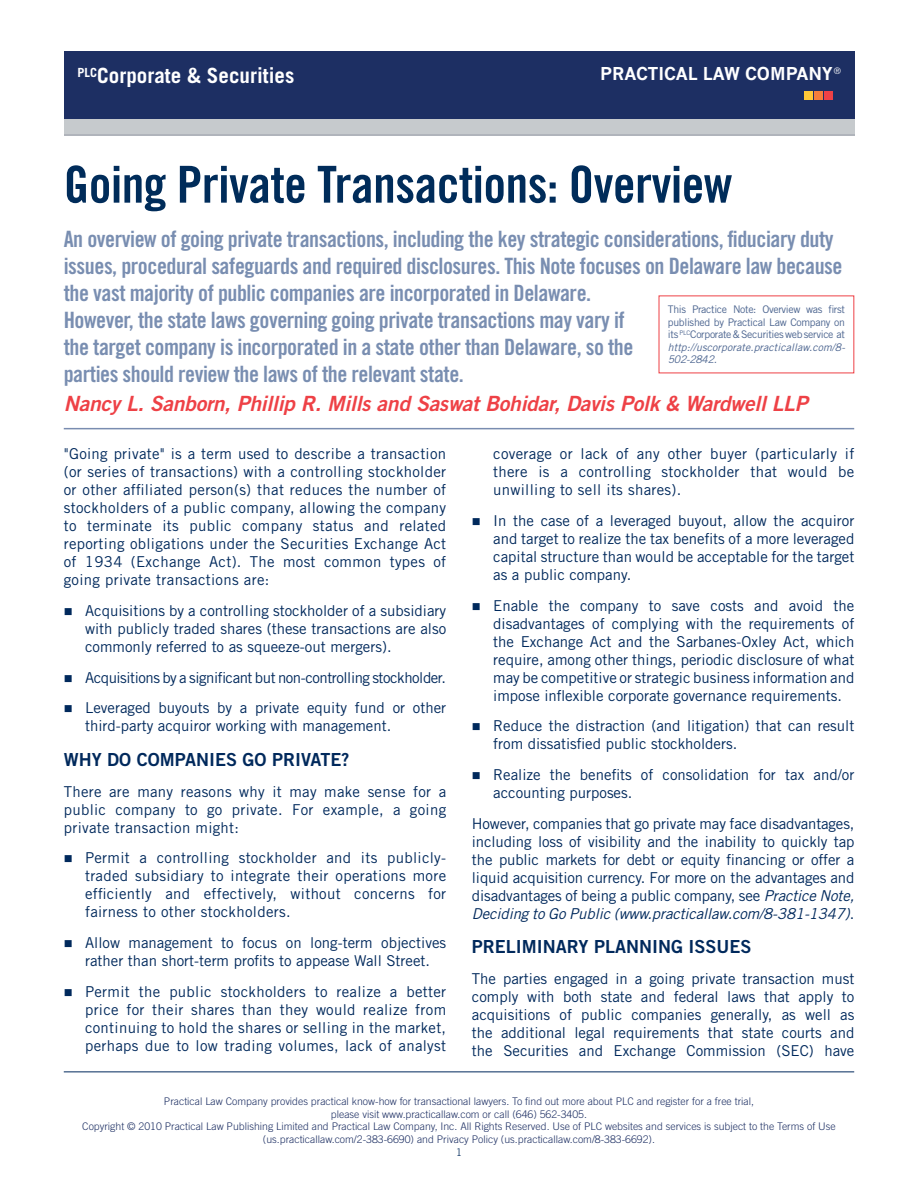
<style>
.page{position:relative;width:918px;height:1188px;background:#fff}
.page>*{position:absolute;margin:0;border:0;box-sizing:border-box;transform-origin:0 0}
.heading2{font:51px "Trade Gothic Bold Cond Twenty";letter-spacing:-.01em;color:#002c5a}
.heading2-2{font:22.5px/27px "Trade Gothic Bold Cond Twenty";letter-spacing:-.02em;color:#798eb1}
.heading2-3{font:italic 21px "Trade Gothic Bold Two";letter-spacing:-.01em;color:#ee4146}
.t1{font:700 21px "Trade Gothic";color:#fff}
.bulleted1{font:18px "Trade Gothic Bold Two";color:#00295c}
.t2{font:700 17.4px "News Gothic";color:#fff}
.bulleted1-2{font:15px/18px "Trade Gothic";color:#00295c;text-align:justify}
.bulleted1-3{font:15px "Trade Gothic";letter-spacing:-.03em;color:#00295c}
.LH_Header_Left{font:300 10.5px "Trade Gothic";color:#1d2f63}
.para{font:10.5px/12.6px "Trade Gothic";letter-spacing:-.03em;color:#4b648f;text-align:justify}
.LH_Header_Left-2{font:300 10.5px "Trade Gothic";color:#00295c}
.s1{font-style:italic}
</style>
<div class="page">
<hr style="left:64px;top:1071px;width:790px;height:1px;background:#00295c">
<div style="left:64px;top:51px;width:791px;height:68px;background:#1d2f63"></div>
<div style="left:64px;top:119px;width:791px;height:17px;background:#c6cacd"></div>
<hr style="left:64px;top:135px;width:791px;height:1px;background:#b0b4bb">
<div style="left:824px;top:92px;width:9px;height:8px;background:#ee4146"></div>
<div style="left:814px;top:92px;width:9px;height:8px;background:#f47d3b"></div>
<div style="left:804px;top:92px;width:8px;height:8px;background:#ffc838"></div>
<hr style="left:64px;top:428px;width:790px;height:1px;background:#798cb0">
<p class="t1" style="left:78px;top:62px;width:218px"><sup>PLC</sup>Corporate &amp; Securities</p>
<p class="t2" style="left:600px;top:62px;width:242px">PRACTICAL LAW COMPANY<sup>®</sup></p>
<p class="heading2" style="left:64px;top:154px;width:670px">Going Private Transactions: Overview</p>
<p class="heading2-2" style="left:64px;top:225px;width:780px">An overview of going private transactions, including the key strategic considerations, fiduciary duty issues, procedural safeguards and required disclosures. This Note focuses on Delaware law because the vast majority of public companies are incorporated in Delaware.<br>However, the state laws governing going private transactions may vary if<br>the target company is incorporated in a state other than Delaware, so the<br>parties should review the laws of the relevant state.</p>
<p class="heading2-3" style="left:64px;top:391px;width:745px">Nancy L. Sanborn, Phillip R. Mills and Saswat Bohidar, Davis Polk &amp; Wardwell LLP</p>
<p class="para" style="left:668px;top:303px;width:179px">This Practice Note: Overview was first published by Practical Law Company on its <sup>PLC</sup>Corporate &amp; Securities web service at <span class="s1">http://uscorporate.practicallaw.com/8- 502-2842.</span></p>
<p class="bulleted1-2" style="left:64px;top:445px;width:384px">"Going private" is a term used to describe a transaction (or series of transactions) with a controlling stockholder or other affiliated person(s) that reduces the number of stockholders of a public company, allowing the company to terminate its public company status and related reporting obligations under the Securities Exchange Act of 1934 (Exchange Act). The most common types of going private transactions are:</p>
<p class="bulleted1-2" style="left:85px;top:601px;width:363px">Acquisitions by a controlling stockholder of a subsidiary with publicly traded shares (these transactions are also commonly referred to as squeeze-out mergers).</p>
<p class="bulleted1-3" style="left:85px;top:668px;width:363px">Acquisitions by a significant but non-controlling stockholder.</p>
<p class="bulleted1-2" style="left:85px;top:699px;width:363px">Leveraged buyouts by a private equity fund or other third-party acquiror working with management.</p>
<p class="bulleted1" style="left:64px;top:748px;width:287px">WHY DO COMPANIES GO PRIVATE?</p>
<p class="bulleted1-2" style="left:64px;top:782px;width:384px">There are many reasons why it may make sense for a public company to go private. For example, a going private transaction might:</p>
<p class="bulleted1-2" style="left:85px;top:849px;width:363px">Permit a controlling stockholder and its publicly&shy;traded subsidiary to integrate their operations more efficiently and effectively, without concerns for fairness to other stockholders.</p>
<p class="bulleted1-2" style="left:85px;top:934px;width:363px">Allow management to focus on long-term objectives rather than short-term profits to appease Wall Street.</p>
<p class="bulleted1-2" style="left:85px;top:982px;width:363px">Permit the public stockholders to realize a better price for their shares than they would realize from continuing to hold the shares or selling in the market, perhaps due to low trading volumes, lack of analyst</p>
<p class="bulleted1-2" style="left:493px;top:445px;width:363px">coverage or lack of any other buyer (particularly if there is a controlling stockholder that would be unwilling to sell its shares).</p>
<p class="bulleted1-2" style="left:493px;top:511px;width:363px">In the case of a leveraged buyout, allow the acquiror and target to realize the tax benefits of a more leveraged capital structure than would be acceptable for the target as a public company.</p>
<p class="bulleted1-2" style="left:493px;top:596px;width:363px">Enable the company to save costs and avoid the disadvantages of complying with the requirements of the Exchange Act and the Sarbanes-Oxley Act, which require, among other things, periodic disclosure of what may be competitive or strategic business information and impose inflexible corporate governance requirements.</p>
<p class="bulleted1-2" style="left:493px;top:717px;width:363px">Reduce the distraction (and litigation) that can result from dissatisfied public stockholders.</p>
<p class="bulleted1-2" style="left:493px;top:766px;width:363px">Realize the benefits of consolidation for tax and/or accounting purposes.</p>
<p class="bulleted1-2" style="left:472px;top:814px;width:384px">However, companies that go private may face disadvantages, including loss of visibility and the inability to quickly tap the public markets for debt or equity financing or offer a liquid acquisition currency. For more on the advantages and disadvantages of being a public company, see <span class="s1">Practice Note, Deciding to Go Public (www.practicallaw.com/8-381-1347)</span>.</p>
<p class="bulleted1" style="left:472px;top:936px;width:281px">PRELIMINARY PLANNING ISSUES</p>
<p class="bulleted1-2" style="left:472px;top:970px;width:384px">The parties engaged in a going private transaction must comply with both state and federal laws that apply to acquisitions of public companies generally, as well as the additional legal requirements that state courts and the Securities and Exchange Commission (SEC) have</p>
<p class="LH_Header_Left" style="left:164px;top:1095px;width:592px">Practical Law Company provides practical know-how for transactional lawyers. To find out more about PLC and register for a free trial,</p>
<p class="LH_Header_Left" style="left:331px;top:1108px;width:258px">please visit www.practicallaw.com or call (646) 562-3405.</p>
<p class="LH_Header_Left" style="left:82px;top:1121px;width:755px">Copyright © 2010 Practical Law Publishing Limited and Practical Law Company, Inc. All Rights Reserved. Use of PLC websites and services is subject to the Terms of Use</p>
<p class="LH_Header_Left" style="left:263px;top:1133px;width:394px">(us.practicallaw.com/2-383-6690) and Privacy Policy (us.practicallaw.com/8-383-6692).</p>
<p class="LH_Header_Left-2" style="left:456px;top:1146px;width:7px">1</p>
</div>
